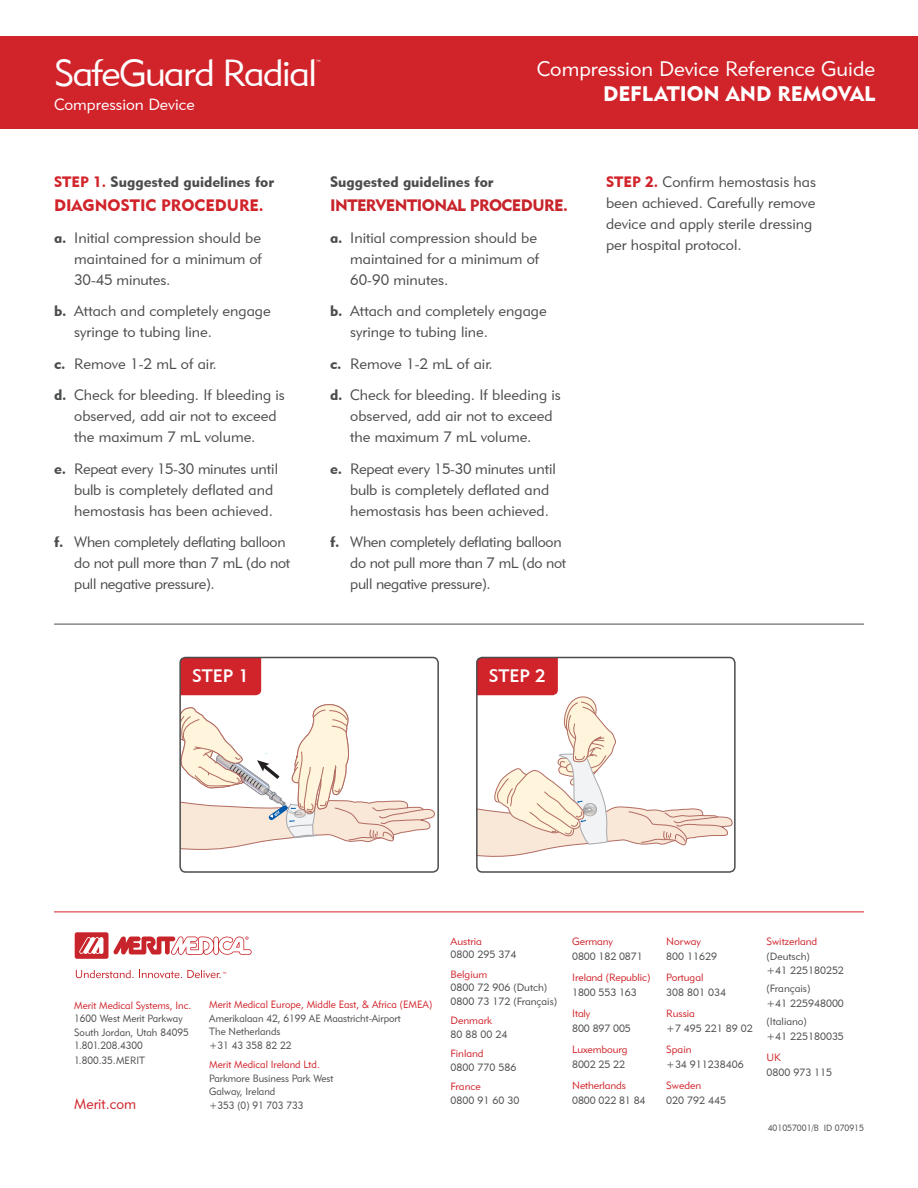
<style>
.page{position:relative;width:918px;height:1188px;background:#fff}
.page>*{position:absolute;margin:0;border:0;box-sizing:border-box;transform-origin:0 0}
.t1{font:37.65px "Geometric 415 BT Lite A";letter-spacing:-.04em;color:#fff}
.t2{font:21px/25.2px "Geometric 415 BT Lite A";color:#fff;text-align:right}
.t3{font:18px "Geometric 415 BT Medium A";color:#fff}
.t4{font:16.5px "Geometric 415 BT Black A";letter-spacing:-.03em;color:#c8242b}
.t5{font:16.5px "Geometric 415 BT Black A";color:#d1232a}
.t6{font:16.2px "Geometric 415 BT Lite A";color:#fff}
.t7{font:15px/21px "Geometric 415 BT Lite A";color:#4b4c4d}
.t8{font:15px/21px "Geometric 415 BT Lite A";letter-spacing:-.02em;color:#4b4c4d}
.t9{font:15px "Geometric 415 BT Black A";color:#4b4c4d}
.t10{font:15px "Geometric 415 BT Lite A";color:#d1232a;scale:.95 1}
.t11{font:10.5px/15px "Geometric 415 BT Lite A";color:#4b4c4d}
.t12{font:10.5px/13.5px "Geometric 415 BT Lite A";color:#4b4c4d;scale:.95 1}
.t13{font:10.5px "Geometric 415 BT Lite A";color:#d1232a;scale:.95 1}
.t14{font:10.5px/15px "Geometric 415 BT Lite A";color:#d1232a}
.t15{font:9px "Geometric 415 BT Lite A";color:#4b4c4d;scale:.95 1}
.t16{font:7.2px "Geometric 415 BT Lite A";color:#fff}
.s1{font-family:"Geometric 415 BT Black A"}
.s2{color:#d1232a}
.s3{font-family:"Geometric 415 BT Black A";color:#d1232a}
.s4{color:#4b4c4d}
</style>
<div class="page">
<div style="left:0;top:36px;width:918px;height:93px;background:#d1232a"></div>
<svg style="left:76px;top:970px;width:150px;height:8px"></svg>
<svg style="left:75px;top:932px;width:177px;height:27px"></svg>
<div style="left:182px;top:660px;width:79px;height:35px;background:#d1232a"></div>
<svg style="left:182px;top:704px;width:253px;height:146px"></svg>
<div style="left:179px;top:657px;width:260px;height:216px;border:2px solid #4b4c4d;border-radius:5px"></div>
<svg style="left:477px;top:657px;width:256px;height:200px"></svg>
<div style="left:476px;top:657px;width:260px;height:216px;border:2px solid #4b4c4d;border-radius:5px"></div>
<hr style="left:54px;top:624px;width:810px;height:1px;background:#4b4c4d">
<hr style="left:54px;top:912px;width:810px;height:1px;background:#d1232a">
<p class="t1" style="left:54px;top:49px;width:265px">SafeGuard Radial</p>
<p class="t16" style="left:315px;top:58px;width:8px">™</p>
<p class="t6" style="left:54px;top:95px;width:142px">Compression Device</p>
<p class="t2" style="left:537px;top:56px;width:340px">Compression Device Reference Guide<br><span class="s1">DEFLATION AND REMOVAL</span></p>
<p class="t9" style="left:54px;top:173px;width:222px"><span class="s2">STEP 1.</span> Suggested guidelines for</p>
<p class="t5" style="left:54px;top:195px;width:211px">DIAGNOSTIC PROCEDURE.</p>
<p class="t7" style="left:74px;top:227px;width:189px;text-align:justify;text-indent:-20px"><span class="s1">a.</span> Initial compression should be maintained for a minimum of 30-45 minutes.</p>
<p class="t7" style="left:54px;top:300px;width:218px"><span class="s1">b.</span> Attach and completely engage</p>
<p class="t7" style="left:74px;top:321px;width:139px">syringe to tubing line.</p>
<p class="t7" style="left:54px;top:353px;width:164px"><span class="s1">c.</span> Remove 1-2 mL of air.</p>
<p class="t7" style="left:74px;top:384px;width:212px;text-indent:-20px"><span class="s1">d.</span> Check for bleeding. If bleeding is observed, add air not to exceed the maximum 7 mL volume.</p>
<p class="t7" style="left:74px;top:458px;width:205px;text-indent:-20px"><span class="s1">e.</span> Repeat every 15-30 minutes until bulb is completely deflated and hemostasis has been achieved.</p>
<p class="t8" style="left:74px;top:531px;width:217px;text-indent:-20px"><span class="s1">f.</span> When completely deflating balloon do not pull more than 7 mL (do not pull negative pressure).</p>
<p class="t9" style="left:330px;top:173px;width:165px">Suggested guidelines for</p>
<p class="t4" style="left:330px;top:195px;width:239px">INTERVENTIONAL PROCEDURE.</p>
<p class="t7" style="left:350px;top:227px;width:191px;text-indent:-20px"><span class="s1">a.</span> Initial compression should be maintained for a minimum of<br>60-90 minutes.</p>
<p class="t7" style="left:350px;top:300px;width:198px;text-indent:-20px"><span class="s1">b.</span> Attach and completely engage syringe to tubing line.</p>
<p class="t7" style="left:330px;top:353px;width:164px"><span class="s1">c.</span> Remove 1-2 mL of air.</p>
<p class="t7" style="left:350px;top:384px;width:212px;text-indent:-20px"><span class="s1">d.</span> Check for bleeding. If bleeding is observed, add air not to exceed the maximum 7 mL volume.</p>
<p class="t7" style="left:350px;top:458px;width:207px;text-indent:-20px"><span class="s1">e.</span> Repeat every 15-30 minutes until bulb is completely deflated and hemostasis has been achieved.</p>
<p class="t8" style="left:350px;top:531px;width:217px;text-indent:-20px"><span class="s1">f.</span> When completely deflating balloon do not pull more than 7 mL (do not pull negative pressure).</p>
<p class="t7" style="left:606px;top:171px;width:212px"><span class="s3">STEP 2.</span> Confirm hemostasis has been achieved. Carefully remove device and apply sterile dressing per hospital protocol.</p>
<p class="t3" style="left:192px;top:665px;width:58px">STEP 1</p>
<p class="t3" style="left:489px;top:665px;width:58px">STEP 2</p>
<p class="t13" style="left:74px;top:998px;width:125px">Merit Medical Systems, Inc.</p>
<p class="t12" style="left:74px;top:1012px;width:116px">1600 West Merit Parkway</p>
<p class="t12" style="left:74px;top:1025px;width:122px">South Jordan, Utah 84095</p>
<p class="t12" style="left:74px;top:1039px;width:74px">1.801.208.4300</p>
<p class="t12" style="left:74px;top:1054px;width:76px">1.800.35.MERIT</p>
<p class="t10" style="left:74px;top:1095px;width:67px">Merit.com</p>
<p class="t13" style="left:209px;top:998px;width:236px">Merit Medical Europe, Middle East, &amp; Africa (EMEA)</p>
<p class="t12" style="left:209px;top:1011px;width:203px">Amerikalaan 42, 6199 AE Maastricht-Airport<br>The Netherlands</p>
<p class="t12" style="left:209px;top:1038px;width:88px">+31 43 358 82 22</p>
<p class="t13" style="left:209px;top:1058px;width:118px">Merit Medical Ireland Ltd.</p>
<p class="t12" style="left:209px;top:1071px;width:132px">Parkmore Business Park West</p>
<p class="t12" style="left:209px;top:1085px;width:71px">Galway, Ireland</p>
<p class="t12" style="left:209px;top:1098px;width:101px">+353 (0) 91 703 733</p>
<p class="t11" style="left:451px;top:934px;width:67px;line-height:13.5px"><span class="s2">Austria<br></span>0800 295 374</p>
<p class="t11" style="left:451px;top:967px;width:108px;line-height:13.5px"><span class="s2">Belgium<br></span>0800 72 906 (Dutch)<br>0800 73 172 (Français)</p>
<p class="t11" style="left:451px;top:1014px;width:58px;line-height:13.5px"><span class="s2">Denmark<br></span>80 88 00 24</p>
<p class="t11" style="left:451px;top:1047px;width:67px;line-height:13.5px"><span class="s2">Finland<br></span>0800 770 586</p>
<p class="t11" style="left:451px;top:1080px;width:70px;line-height:13.5px"><span class="s2">France<br></span>0800 91 60 30</p>
<p class="t11" style="left:572px;top:933px;width:72px"><span class="s2">Germany<br></span>0800 182 0871</p>
<p class="t14" style="left:572px;top:969px;width:80px">Ireland (Republic)<br><span class="s4">1800 553 163</span></p>
<p class="t11" style="left:572px;top:1005px;width:60px"><span class="s2">Italy<br></span>800 897 005</p>
<p class="t14" style="left:572px;top:1041px;width:57px">Luxembourg<br><span class="s4">8002 25 22</span></p>
<p class="t14" style="left:572px;top:1077px;width:75px">Netherlands<br><span class="s4">0800 022 81 84</span></p>
<p class="t11" style="left:666px;top:933px;width:52px"><span class="s2">Norway<br></span>800 11629</p>
<p class="t11" style="left:666px;top:969px;width:61px"><span class="s2">Portugal<br></span>308 801 034</p>
<p class="t11" style="left:666px;top:1005px;width:88px"><span class="s2">Russia<br></span>+7 495 221 89 02</p>
<p class="t11" style="left:666px;top:1041px;width:79px"><span class="s2">Spain<br></span>+34 911238406</p>
<p class="t11" style="left:666px;top:1077px;width:61px"><span class="s2">Sweden<br></span>020 792 445</p>
<p class="t14" style="left:766px;top:933px;width:52px">Switzerland <span class="s4">(Deutsch)</span></p>
<p class="t11" style="left:766px;top:963px;width:79px">+41 225180252</p>
<p class="t11" style="left:766px;top:981px;width:79px">(Français)<br>+41 225948000</p>
<p class="t11" style="left:766px;top:1014px;width:42px">(Italiano)</p>
<p class="t11" style="left:766px;top:1028px;width:79px">+41 225180035</p>
<p class="t11" style="left:766px;top:1049px;width:67px"><span class="s2">UK<br></span>0800 973 115</p>
<p class="t15" style="left:768px;top:1123px;width:103px">401057001/B ID 070915</p>
</div>
